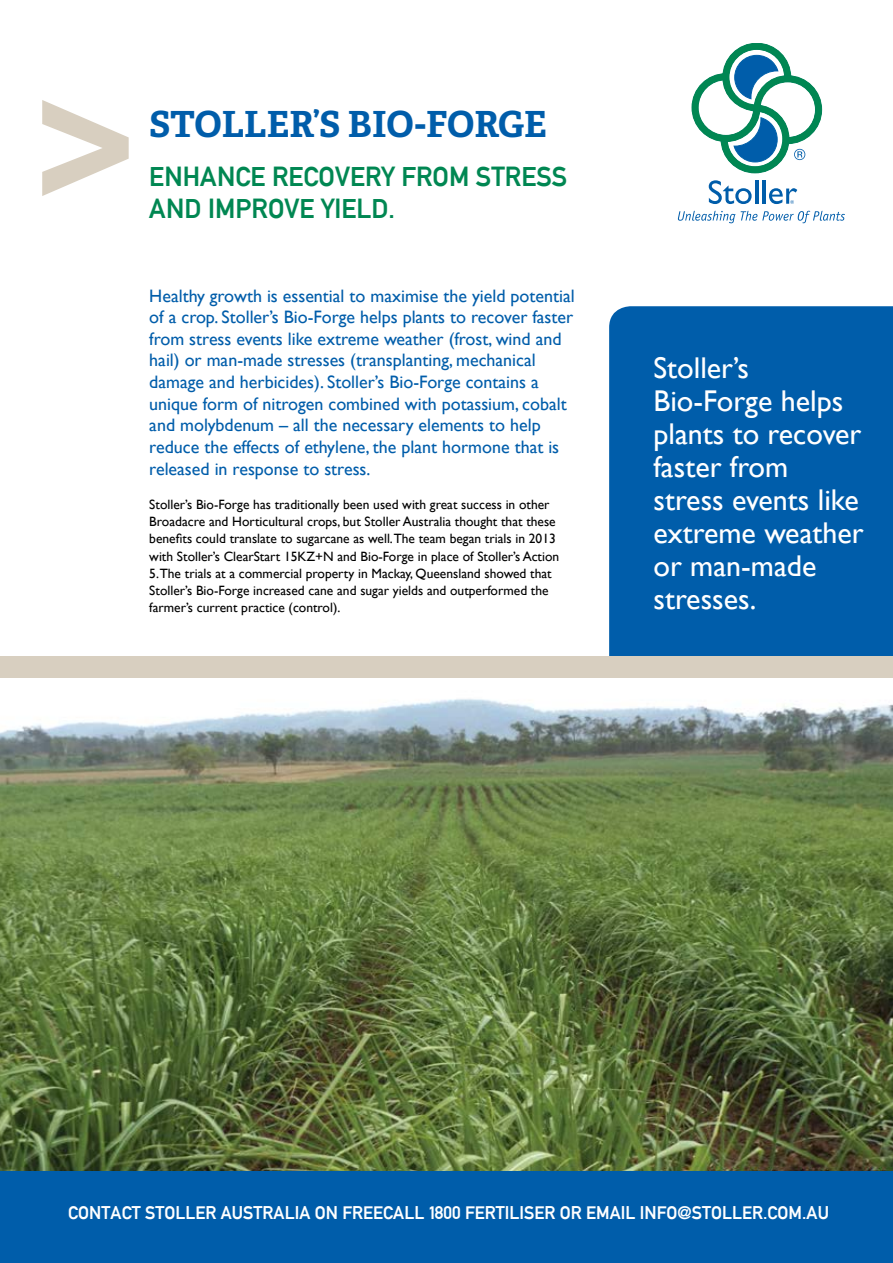
<style>
.page{position:relative;width:893px;height:1263px;background:#fff}
.page>*{position:absolute;margin:0;border:0;box-sizing:border-box;transform-origin:0 0}
.t1{font:700 36px "Adelle Basic";color:#005daa}
.t2{font:30px/33px "Gill Sans";color:#fff}
.t3{font:27px/32.4px "Alte DIN1451 Mittelschriftgepraegt";color:#008752}
.t4{font:18px/21.6px "Gill Sans";color:#005daa}
.t5{font:18px "Alte DIN1451 Mittelschriftgepraegt";color:#fff}
.t6{font:13.5px/17.2px "Gill Sans";color:#000}
</style>
<div class="page">
<div style="left:609px;top:306px;width:284px;height:350px;background:#005daa"></div>
<img style="left:0;top:699px;width:893px;height:472px">
<svg style="left:692px;top:43px;width:130px;height:130px"></svg>
<svg style="left:709px;top:180px;width:43px;height:24px"></svg>
<hr style="left:755px;top:181px;width:3px;height:23px;background:#005daa">
<hr style="left:762px;top:181px;width:3px;height:23px;background:#005daa">
<svg style="left:769px;top:188px;width:28px;height:16px"></svg>
<svg style="left:678px;top:211px;width:57px;height:12px"></svg>
<svg style="left:741px;top:211px;width:104px;height:12px"></svg>
<svg style="left:42px;top:100px;width:87px;height:96px"></svg>
<div style="left:0;top:1171px;width:893px;height:92px;background:#005daa"></div>
<div style="left:0;top:656px;width:893px;height:22px;background:#d8cfc0"></div>
<h1 class="t1" style="left:149px;top:101px;width:399px">STOLLER’S BIO-FORGE</h1>
<h3 class="t3" style="left:149px;top:160px;width:420px">ENHANCE RECOVERY FROM STRESS<br>AND IMPROVE YIELD.</h3>
<p class="t4" style="left:149px;top:285px;width:427px">Healthy growth is essential to maximise the yield potential of a crop. Stoller’s Bio-Forge helps plants to recover faster from stress events like extreme weather (frost, wind and hail) or man-made stresses (transplanting, mechanical damage and herbicides). Stoller’s Bio-Forge contains a unique form of nitrogen combined with potassium, cobalt and molybdenum – all the necessary elements to help reduce the effects of ethylene, the plant hormone that is released in response to stress.</p>
<p class="t6" style="left:149px;top:496px;width:411px">Stoller’s Bio-Forge has traditionally been used with great success in other Broadacre and Horticultural crops, but Stoller Australia thought that these benefits could translate to sugarcane as well.The team began trials in 2013 with Stoller’s ClearStart 15KZ+N and Bio-Forge in place of Stoller’s Action 5.The trials at a commercial property in Mackay, Queensland showed that Stoller’s Bio-Forge increased cane and sugar yields and outperformed the farmer’s current practice (control).</p>
<h2 class="t2" style="left:653px;top:352px;width:212px">Stoller’s<br>Bio-Forge helps plants to recover faster from stress events like extreme weather or man-made stresses.</h2>
<h3 class="t5" style="left:68px;top:1202px;width:762px">CONTACT STOLLER AUSTRALIA ON FREECALL 1800 FERTILISER OR EMAIL INFO@STOLLER.COM.AU</h3>
</div>
